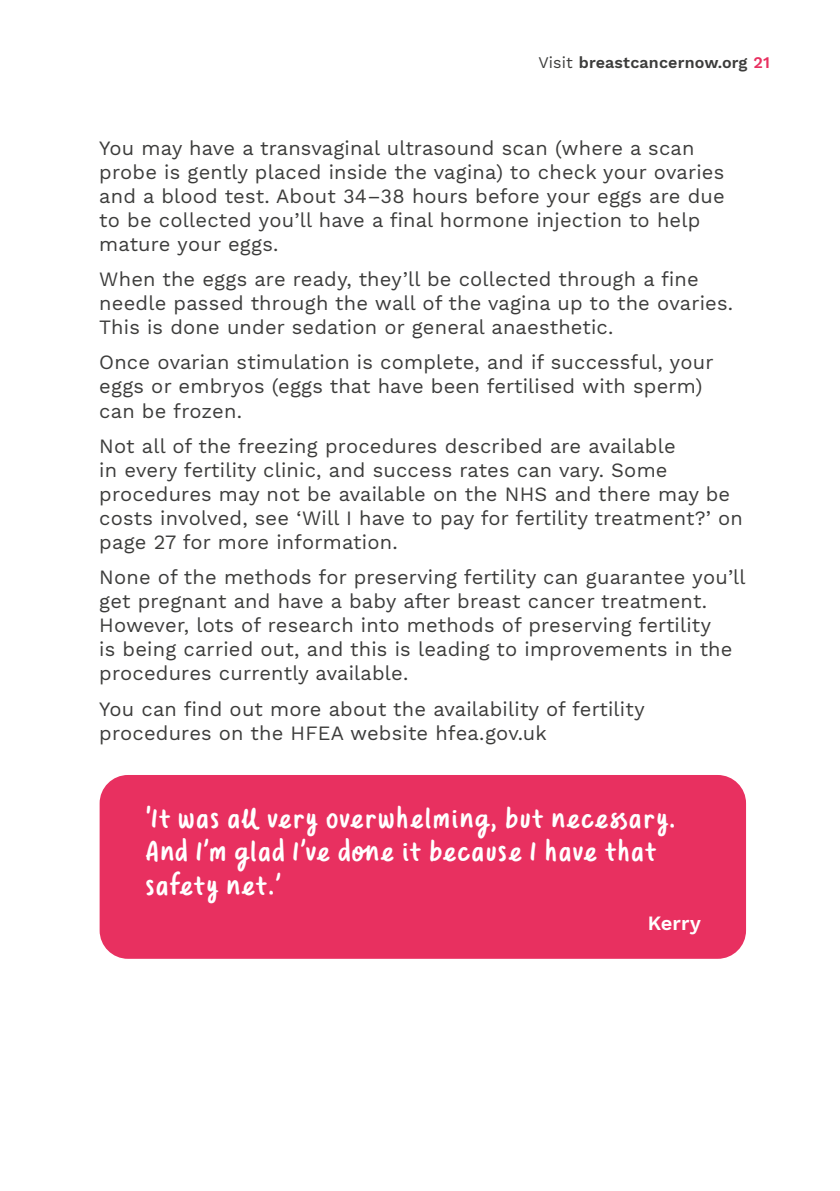
<style>
.page{position:relative;width:840px;height:1191px;background:#fff}
.page>*{position:absolute;margin:0;border:0;box-sizing:border-box;transform-origin:0 0}
.t1{font:28px/33.6px "Erika";letter-spacing:.01em;color:#fff}
.t2{font:20px/24px "Work Sans";letter-spacing:.01em;color:#3c3c3b}
.t3{font:600 20px "Work Sans";letter-spacing:.01em;color:#fff}
.t4{font:600 16px "Work Sans";letter-spacing:.01em;color:#3c3c3b}
.s1{font-weight:400}
.s2{color:#e83060}
</style>
<div class="page">
<div style="left:100px;top:775px;width:645px;height:183px;background:#e83060;border-radius:28px"></div>
<p class="t4" style="left:538px;top:53px;width:233px"><span class="s1">Visit</span> breastcancernow.org <span class="s2">21</span></p>
<p class="t2" style="left:99px;top:137px;width:626px">You may have a transvaginal ultrasound scan (where a scan probe is gently placed inside the vagina) to check your ovaries and a blood test. About 34–38 hours before your eggs are due to be collected you’ll have a final hormone injection to help mature your eggs.</p>
<p class="t2" style="left:99px;top:268px;width:635px">When the eggs are ready, they’ll be collected through a fine needle passed through the wall of the vagina up to the ovaries.<br>This is done under sedation or general anaesthetic.</p>
<p class="t2" style="left:99px;top:351px;width:615px">Once ovarian stimulation is complete, and if successful, your eggs or embryos (eggs that have been fertilised with sperm) can be frozen.</p>
<p class="t2" style="left:99px;top:435px;width:645px">Not all of the freezing procedures described are available<br>in every fertility clinic, and success rates can vary. Some procedures may not be available on the NHS and there may be costs involved, see ‘Will I have to pay for fertility treatment?’ on page 27 for more information.</p>
<p class="t2" style="left:99px;top:566px;width:647px">None of the methods for preserving fertility can guarantee you’ll get pregnant and have a baby after breast cancer treatment.<br>However, lots of research into methods of preserving fertility<br>is being carried out, and this is leading to improvements in the procedures currently available.</p>
<p class="t2" style="left:99px;top:697px;width:546px">You can find out more about the availability of fertility procedures on the HFEA website hfea.gov.uk</p>
<h1 class="t1" style="left:145px;top:802px;width:532px">'It was all very overwhelming, but necessary.<br>And I’m glad I’ve done it because I have that safety net.’</h1>
<p class="t3" style="left:647px;top:912px;width:55px">Kerry</p>
</div>
